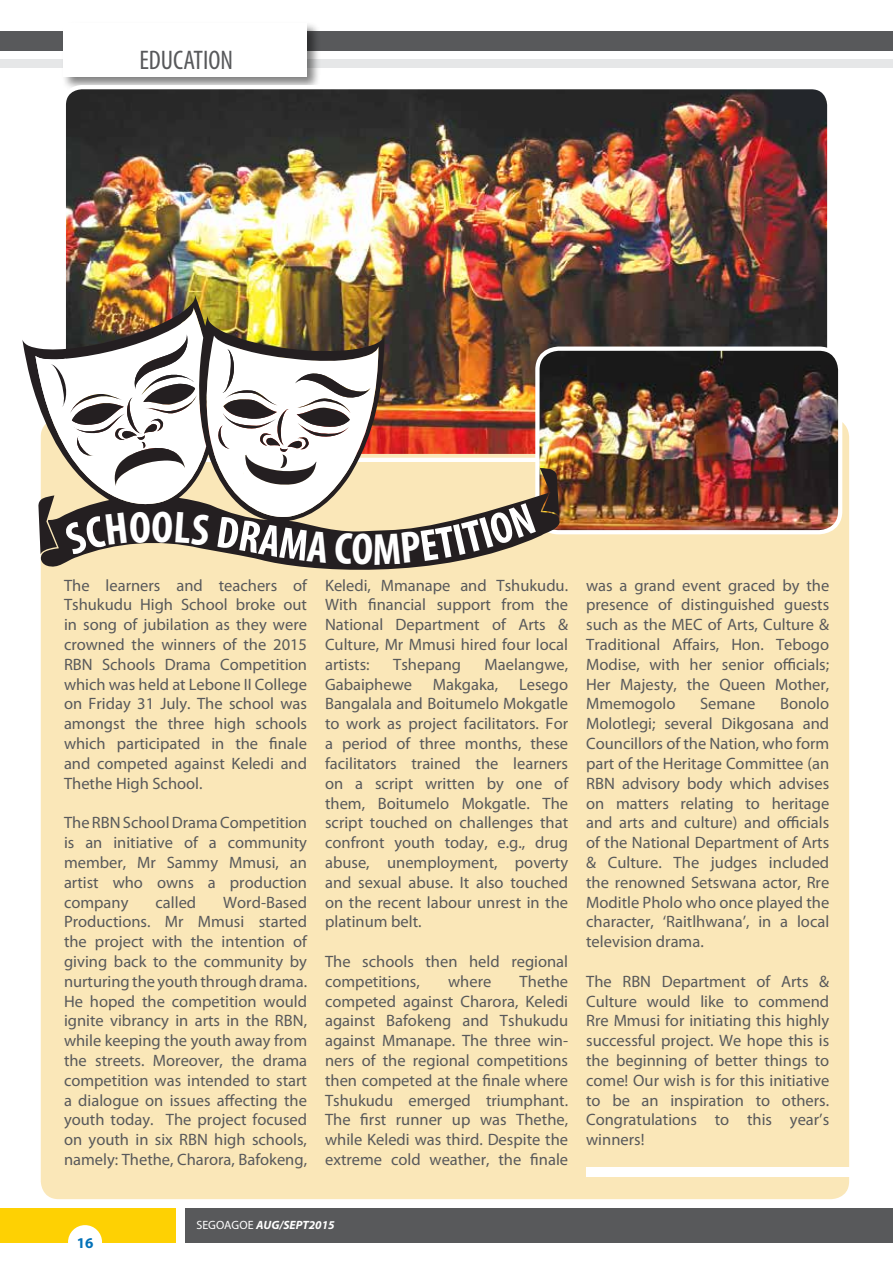
<style>
.page{position:relative;width:893px;height:1263px;background:#fff}
.page>*{position:absolute;margin:0;border:0;box-sizing:border-box;transform-origin:0 0}
.t1{font:condensed 27px "Myriad Pro";color:#58595b}
.t2{font:16.5px/19.8px "Myriad Pro";color:#58595b;text-align:justify}
.t3{font:700 15px "Myriad Pro";color:#0271b8}
.t4{font:italic 700 12px "Myriad Pro";color:#fff}
.s1{font-weight:400;font-style:normal}
</style>
<div class="page">
<div style="left:185px;top:1208px;width:708px;height:34px;background:#58595b"></div>
<div style="left:0;top:1208px;width:175px;height:34px;background:#fed103"></div>
<div style="left:68px;top:1225px;width:34px;height:34px;background:#fff;border-radius:50%"></div>
<div style="left:0;top:32px;width:893px;height:19px;background:#58595b"></div>
<div style="left:0;top:60px;width:893px;height:8px;background:#e6e7e8"></div>
<div style="left:62px;top:21px;width:259px;height:70px;background:#000;opacity:.5"></div>
<div style="left:64px;top:23px;width:243px;height:54px;background:#fff"></div>
<div style="left:41px;top:419px;width:808px;height:780px;background:#fae7b8;border-radius:18px"></div>
<img style="left:64px;top:87px;width:762px;height:260px">
<div style="left:62px;top:85px;width:769px;height:377px;border:4px solid #fff;border-radius:18px"></div>
<img style="left:560px;top:351px;width:280px;height:180px">
<div style="left:535px;top:346px;width:307px;height:188px;border:4px solid #fff;border-radius:21px"></div>
<img style="left:22px;top:295px;width:538px;height:287px">
<div style="left:586px;top:1167px;width:284px;height:10px;background:#fff"></div>
<img style="left:35px;top:307px;width:524px;height:258px">
<h1 class="t1" style="left:139px;top:44px;width:95px">EDUCATION</h1>
<p class="t2" style="left:64px;top:575px;width:245px">The learners and teachers of Tshukudu High School broke out in song of jubilation as they were crowned the winners of the 2015<br>RBN Schools Drama Competition which was held at Lebone II College on Friday 31 July. The school was amongst the three high schools which participated in the finale and competed against Keledi and Thethe High School.</p>
<p class="t2" style="left:64px;top:813px;width:245px">The RBN School Drama Competition is an initiative of a community member, Mr Sammy Mmusi, an artist who owns a production company</p>
<p class="t2" style="left:64px;top:892px;width:245px;text-indent:159px">Word-Based Productions. Mr Mmusi started the project with the intention of giving back to the community by nurturing the youth through drama.<br>He hoped the competition would ignite vibrancy in arts in the RBN, while keeping the youth away from the streets. Moreover, the drama competition was intended to start a dialogue on issues affecting the youth today. The project focused on youth in six RBN high schools, namely: Thethe, Charora, Bafokeng,</p>
<p class="t2" style="left:156px;top:892px;width:42px">called</p>
<p class="t2" style="left:325px;top:575px;width:245px">Keledi, Mmanape and Tshukudu.<br>With financial support from the National Department of Arts &amp; Culture, Mr Mmusi hired four local artists:</p>
<p class="t2" style="left:393px;top:654px;width:69px">Tshepang</p>
<p class="t2" style="left:485px;top:654px;width:85px">Maelangwe,</p>
<p class="t2" style="left:325px;top:674px;width:89px">Gabaiphewe</p>
<p class="t2" style="left:433px;top:674px;width:67px">Makgaka,</p>
<p class="t2" style="left:325px;top:674px;width:245px;text-indent:194px">Lesego Bangalala and Boitumelo Mokgatle to work as project facilitators. For a period of three months, these facilitators trained the learners on a script written by one of them, Boitumelo Mokgatle. The script touched on challenges that confront youth today, e.g., drug abuse, unemployment, poverty and sexual abuse. It also touched on the recent labour unrest in the platinum belt.</p>
<p class="t2" style="left:325px;top:951px;width:245px">The schools then held regional competitions,</p>
<p class="t2" style="left:325px;top:971px;width:245px;text-indent:195px">Thethe competed against Charora, Keledi against Bafokeng and Tshukudu against Mmanape. The three win&shy;ners of the regional competitions then competed at the finale where Tshukudu emerged triumphant.<br>The first runner up was Thethe, while Keledi was third. Despite the extreme cold weather, the finale</p>
<p class="t2" style="left:448px;top:971px;width:45px">where</p>
<p class="t2" style="left:586px;top:575px;width:245px">was a grand event graced by the presence of distinguished guests such as the MEC of Arts, Culture &amp; Traditional Affairs, Hon. Tebogo Modise, with her senior officials; Her Majesty, the Queen Mother, Mmemogolo</p>
<p class="t2" style="left:586px;top:694px;width:245px;text-indent:194px">Bonolo Molotlegi; several Dikgosana and Councillors of the Nation, who form part of the Heritage Committee (an RBN advisory body which advises on matters relating to heritage and arts and culture) and officials of the National Department of Arts &amp; Culture. The judges included the renowned Setswana actor, Rre Moditle Pholo who once played the character, ‘Raitlhwana’, in a local television drama.</p>
<p class="t2" style="left:586px;top:971px;width:245px">The RBN Department of Arts &amp; Culture would like to commend Rre Mmusi for initiating this highly successful project. We hope this is the beginning of better things to come! Our wish is for this initiative to be an inspiration to others.<br>Congratulations to this year’s winners!</p>
<p class="t2" style="left:700px;top:694px;width:57px">Semane</p>
<p class="t3" style="left:77px;top:1233px;width:18px">16</p>
<p class="t4" style="left:196px;top:1217px;width:140px"><span class="s1">SEGOAGOE</span> AUG/SEPT2015</p>
</div>
